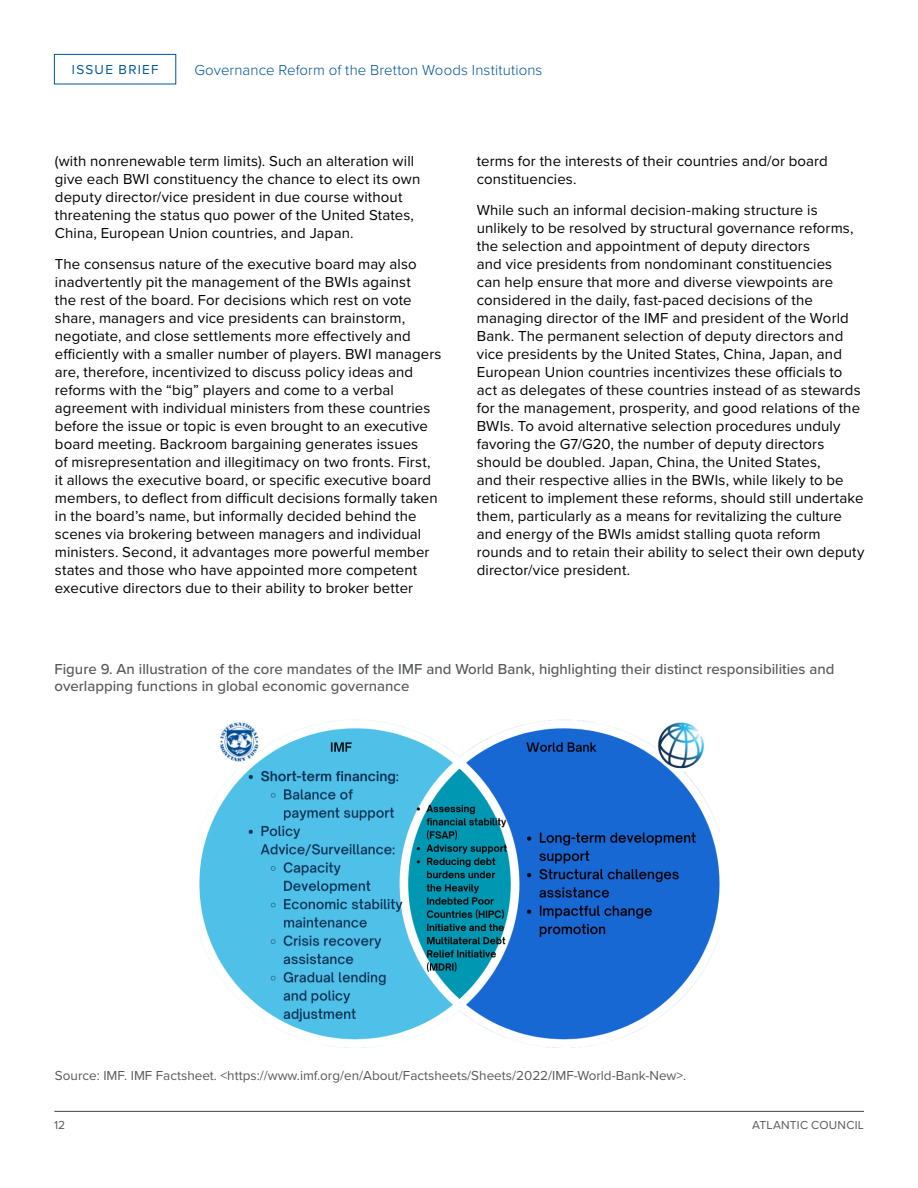
<style>
.page{position:relative;width:918px;height:1188px;background:#fff}
.page>*{position:absolute;margin:0;border:0;box-sizing:border-box;transform-origin:0 0}
.t1{font:15px/18px "Proxima Nova";letter-spacing:.005em;color:#000}
.t2{font:500 15px/16.5px "Proxima Nova";color:#58595b}
.t3{font:300 15px "Proxima Nova";letter-spacing:.005em;color:#005596}
.t4{font:13.5px "Proxima Nova";color:#58595b}
.t5{font:13.5px "Proxima Nova";letter-spacing:.09em;color:#005596}
.t6{font:12px "Proxima Nova";letter-spacing:.02em;color:#58595b}
</style>
<div class="page">
<hr style="left:54px;top:1111px;width:810px;height:1px;background:#58595b">
<div style="left:54px;top:54px;width:122px;height:30px;border:1px solid #005596"></div>
<img style="left:200px;top:719px;width:519px;height:329px">
<p class="t5" style="left:72px;top:60px;width:88px">ISSUE BRIEF</p>
<p class="t3" style="left:194px;top:59px;width:350px">Governance Reform of the Bretton Woods Institutions</p>
<p class="t1" style="left:55px;top:151px;width:367px">(with nonrenewable term limits). Such an alteration will give each BWI constituency the chance to elect its own deputy director/vice president in due course without threatening the status quo power of the United States, China, European Union countries, and Japan.</p>
<p class="t1" style="left:55px;top:255px;width:388px">The consensus nature of the executive board may also inadvertently pit the management of the BWIs against<br>the rest of the board. For decisions which rest on vote share, managers and vice presidents can brainstorm, negotiate, and close settlements more effectively and efficiently with a smaller number of players. BWI managers are, therefore, incentivized to discuss policy ideas and reforms with the “big” players and come to a verbal agreement with individual ministers from these countries before the issue or topic is even brought to an executive board meeting. Backroom bargaining generates issues<br>of misrepresentation and illegitimacy on two fronts. First, it allows the executive board, or specific executive board members, to deflect from difficult decisions formally taken in the board’s name, but informally decided behind the scenes via brokering between managers and individual ministers. Second, it advantages more powerful member states and those who have appointed more competent executive directors due to their ability to broker better</p>
<p class="t1" style="left:477px;top:151px;width:353px">terms for the interests of their countries and/or board constituencies.</p>
<p class="t1" style="left:477px;top:201px;width:389px">While such an informal decision-making structure is unlikely to be resolved by structural governance reforms, the selection and appointment of deputy directors<br>and vice presidents from nondominant constituencies<br>can help ensure that more and diverse viewpoints are considered in the daily, fast-paced decisions of the managing director of the IMF and president of the World Bank. The permanent selection of deputy directors and vice presidents by the United States, China, Japan, and European Union countries incentivizes these officials to act as delegates of these countries instead of as stewards for the management, prosperity, and good relations of the BWIs. To avoid alternative selection procedures unduly favoring the G7/G20, the number of deputy directors should be doubled. Japan, China, the United States,<br>and their respective allies in the BWIs, while likely to be reticent to implement these reforms, should still undertake them, particularly as a means for revitalizing the culture and energy of the BWIs amidst stalling quota reform rounds and to retain their ability to select their own deputy director/vice president.</p>
<p class="t2" style="left:54px;top:660px;width:782px">Figure 9. An illustration of the core mandates of the IMF and World Bank, highlighting their distinct responsibilities and overlapping functions in global economic governance</p>
<p class="t4" style="left:55px;top:1065px;width:633px">Source: IMF. IMF Factsheet. &lt;https://www.imf.org/en/About/Factsheets/Sheets/2022/IMF-World-Bank-New&gt;.</p>
<p class="t6" style="left:54px;top:1116px;width:13px">12</p>
<p class="t6" style="left:752px;top:1116px;width:113px">ATLANTIC COUNCIL</p>
</div>
